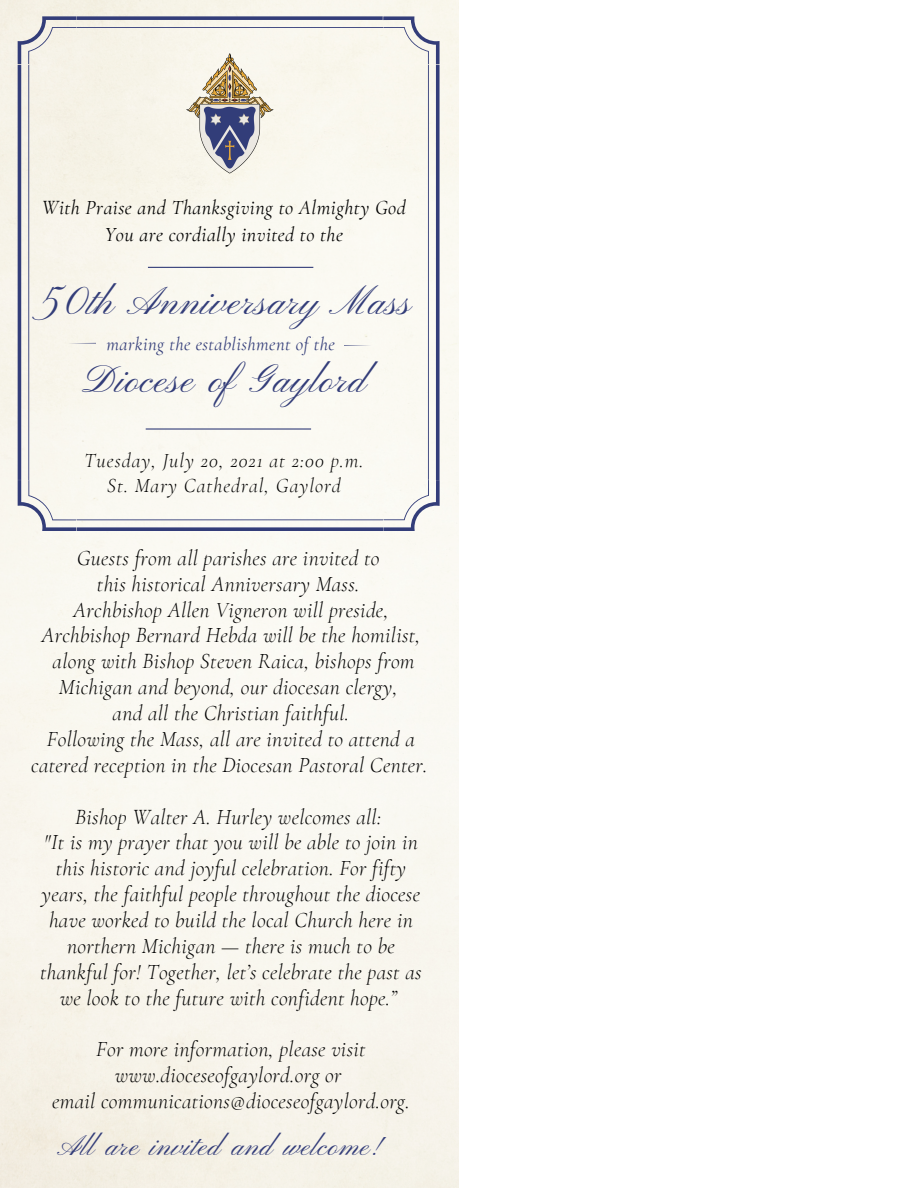
<style>
.page{position:relative;width:918px;height:1188px;background:#fff}
.page>*{position:absolute;margin:0;border:0;box-sizing:border-box;transform-origin:0 0}
.t1{font:39.6px "Pinyon Script";letter-spacing:.025em;color:#333d79}
.t2{font:28.8px "Pinyon Script";letter-spacing:.025em;color:#333d79}
.t3{font:italic 300 21.75px/25.8px "Cormorant Garamond";letter-spacing:.015em;color:#000;text-align:center}
.t4{font:italic 20.25px "Cormorant Garamond";letter-spacing:.025em;color:#000}
.t5{font:italic 300 20.25px "Cormorant Garamond";letter-spacing:.05em;color:#000}
.t6{font:italic 18.6px "Cormorant Garamond";letter-spacing:.025em;color:#333d79}
</style>
<div class="page">
<svg style="left:18px;top:16px;width:422px;height:515px;fill:#faf8f0"></svg>
<img style="left:134px;top:0;width:190px;height:232px">
<hr style="left:146px;top:428px;width:165px;height:2px;background:#333d79">
<hr style="left:148px;top:267px;width:165px;height:1px;background:#333d79">
<svg style="left:344px;top:345px;width:28px;height:1px"></svg>
<svg style="left:68px;top:343px;width:27px;height:1px"></svg>
<p class="t4" style="left:42px;top:195px;width:365px">With Praise and Thanksgiving to Almighty God</p>
<p class="t4" style="left:105px;top:222px;width:240px">You are cordially invited to the</p>
<p class="t1" style="left:38px;top:280px;width:375px">50th Anniversary Mass</p>
<p class="t6" style="left:107px;top:333px;width:230px">marking the establishment of the</p>
<p class="t1" style="left:83px;top:357px;width:286px">Diocese ofGaylord</p>
<p class="t5" style="left:84px;top:448px;width:281px">Tuesday, July 20, 2021 at 2:00 p.m.</p>
<p class="t5" style="left:107px;top:473px;width:236px">St. Mary Cathedral, Gaylord</p>
<p class="t3" style="left:77px;top:545px;width:304px">Guests from all parishes are invited to</p>
<p class="t3" style="left:97px;top:571px;width:264px">this historical Anniversary Mass.</p>
<p class="t3" style="left:41px;top:597px;width:381px">Archbishop Allen Vigneron will preside,<br>Archbishop Bernard Hebda will be the homilist,</p>
<p class="t3" style="left:53px;top:648px;width:364px;text-align:left">along with Bishop Steven Raica, bishops from<br>Michigan and beyond, our diocesan clergy,</p>
<p class="t3" style="left:113px;top:700px;width:238px">and all the Christian faithful.</p>
<p class="t3" style="left:31px;top:726px;width:398px">Following the Mass, all are invited to attend a catered reception in the Diocesan Pastoral Center.</p>
<p class="t3" style="left:75px;top:804px;width:308px">Bishop Walter A. Hurley welcomes all:</p>
<p class="t3" style="left:40px;top:830px;width:383px">"It is my prayer that you will be able to join in this historic and joyful celebration. For fifty years, the faithful people throughout the diocese have worked to build the local Church here in northern Michigan — there is much to be thankful for! Together, let’s celebrate the past as we look to the future with confident hope.”</p>
<p class="t3" style="left:96px;top:1037px;width:271px">For more information, please visit www.dioceseofgaylord.org or</p>
<p class="t3" style="left:52px;top:1088px;width:359px">email communications@dioceseofgaylord.org.</p>
<p class="t2" style="left:60px;top:1131px;width:324px">Al are invited and welcome!</p>
</div>
